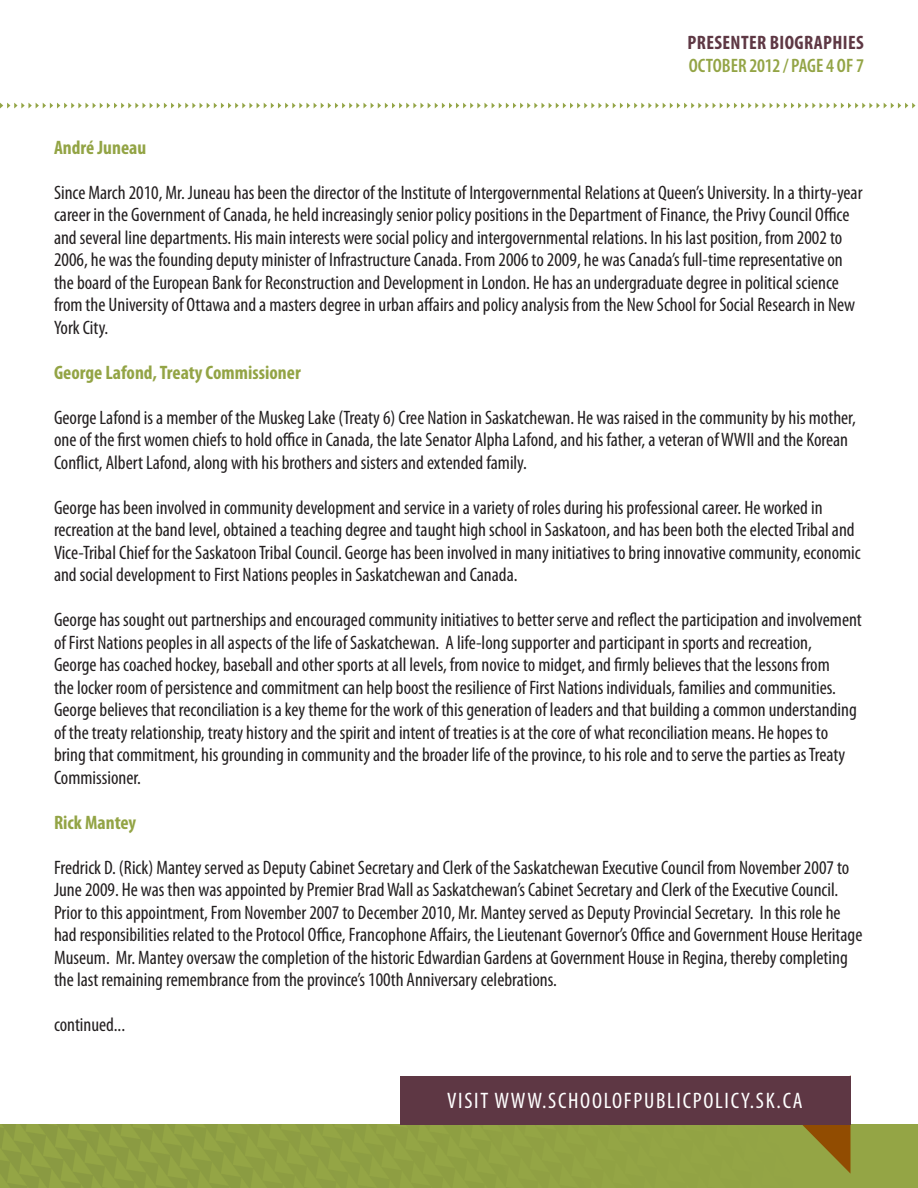
<style>
.page{position:relative;width:918px;height:1188px;background:#fff}
.page>*{position:absolute;margin:0;border:0;box-sizing:border-box;transform-origin:0 0}
.t1{font:condensed 24px "Myriad Pro";letter-spacing:.075em;color:#fff}
.Web_Address{font:condensed 22.5px "Myriad Pro";letter-spacing:.075em;color:#fff}
.t2{font:condensed 19.5px/22.5px "Myriad Pro";color:#231f20}
.t3{font:700 condensed 19.5px "Myriad Pro";color:#93a445}
.t4{font:700 condensed 19.5px "Myriad Pro";letter-spacing:.02em;color:#5e3844}
.t5{font:600 condensed 19.5px "Myriad Pro";letter-spacing:.005em;color:#93a445}
</style>
<div class="page">
<svg style="left:0;top:103px;width:916px;height:5px"></svg>
<img style="left:0;top:1124px;width:918px;height:64px">
<svg style="left:802px;top:1075px;width:49px;height:99px;background:#937a28"></svg>
<div style="left:400px;top:1076px;width:451px;height:48px;background:#5e3744"></div>
<p class="t4" style="left:688px;top:30px;width:178px">PRESENTER BIOGRAPHIES</p>
<p class="t5" style="left:689px;top:55px;width:177px">OCTOBER 2012 / PAGE 4 OF 7</p>
<p class="t3" style="left:54px;top:135px;width:94px">André Juneau</p>
<p class="t2" style="left:54px;top:181px;width:810px">Since March 2010, Mr. Juneau has been the director of the Institute of Intergovernmental Relations at Queen’s University. In a thirty-year career in the Government of Canada, he held increasingly senior policy positions in the Department of Finance, the Privy Council Office and several line departments. His main interests were social policy and intergovernmental relations. In his last position, from 2002 to 2006, he was the founding deputy minister of Infrastructure Canada. From 2006 to 2009, he was Canada’s full-time representative on the board of the European Bank for Reconstruction and Development in London. He has an undergraduate degree in political science from the University of Ottawa and a masters degree in urban affairs and policy analysis from the New School for Social Research in New York City.</p>
<p class="t3" style="left:54px;top:360px;width:248px">George Lafond, Treaty Commissioner</p>
<p class="t2" style="left:54px;top:406px;width:803px">George Lafond is a member of the Muskeg Lake (Treaty 6) Cree Nation in Saskatchewan. He was raised in the community by his mother, one of the first women chiefs to hold office in Canada, the late Senator Alpha Lafond, and his father, a veteran of WWII and the Korean<br>Conflict, Albert Lafond, along with his brothers and sisters and extended family.</p>
<p class="t2" style="left:54px;top:496px;width:808px">George has been involved in community development and service in a variety of roles during his professional career. He worked in recreation at the band level, obtained a teaching degree and taught high school in Saskatoon, and has been both the elected Tribal and Vice-Tribal Chief for the Saskatoon Tribal Council. George has been involved in many initiatives to bring innovative community, economic and social development to First Nations peoples in Saskatchewan and Canada.</p>
<p class="t2" style="left:54px;top:608px;width:809px">George has sought out partnerships and encouraged community initiatives to better serve and reflect the participation and involvement of First Nations peoples in all aspects of the life of Saskatchewan. A life-long supporter and participant in sports and recreation,<br>George has coached hockey, baseball and other sports at all levels, from novice to midget, and firmly believes that the lessons from<br>the locker room of persistence and commitment can help boost the resilience of First Nations individuals, families and communities.<br>George believes that reconciliation is a key theme for the work of this generation of leaders and that building a common understanding of the treaty relationship, treaty history and the spirit and intent of treaties is at the core of what reconciliation means. He hopes to bring that commitment, his grounding in community and the broader life of the province, to his role and to serve the parties as Treaty Commissioner.</p>
<p class="t3" style="left:54px;top:810px;width:84px">Rick Mantey</p>
<p class="t2" style="left:54px;top:856px;width:810px">Fredrick D. (Rick) Mantey served as Deputy Cabinet Secretary and Clerk of the Saskatchewan Executive Council from November 2007 to June 2009. He was then was appointed by Premier Brad Wall as Saskatchewan’s Cabinet Secretary and Clerk of the Executive Council.<br>Prior to this appointment, From November 2007 to December 2010, Mr. Mantey served as Deputy Provincial Secretary. In this role he had responsibilities related to the Protocol Office, Francophone Affairs, the Lieutenant Governor’s Office and Government House Heritage Museum. Mr. Mantey oversaw the completion of the historic Edwardian Gardens at Government House in Regina, thereby completing the last remaining remembrance from the province’s 100th Anniversary celebrations.</p>
<p class="t2" style="left:54px;top:1013px;width:73px">continued...</p>
<p class="t1" style="left:509px;top:1078px;width:330px">WWW.SCHOOLOFPUBLICPOLICY.SK.CA</p>
<p class="Web_Address" style="left:447px;top:1087px;width:357px">VISIT WWW.SCHOOLOFPUBLICPOLICY.SK.CA</p>
</div>
